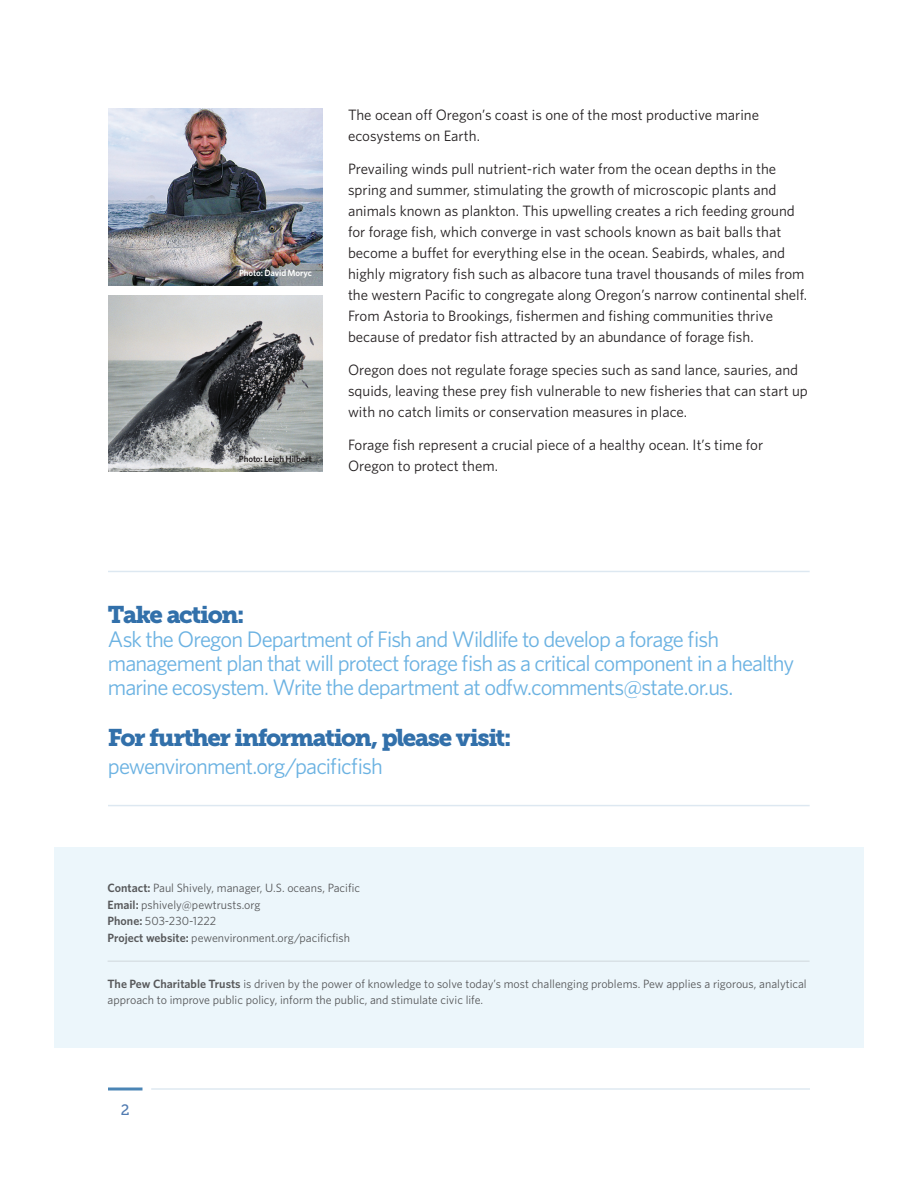
<style>
.page{position:relative;width:918px;height:1188px;background:#fff}
.page>*{position:absolute;margin:0;border:0;box-sizing:border-box;transform-origin:0 0}
.t1{font:24px "Museo Slab 900";letter-spacing:-.055em;color:#3270aa}
.Sub_Header{font:22.5px/24px "Whitney";letter-spacing:-.04em;color:#6bb2e2}
.Body{font:15px/21px "Whitney";color:#231f20}
.t2{font:15px "Museo Slab 500";color:#517bb1}
.Footer_text{font:12px/16.5px "Whitney";color:#57585a}
.Photo_credit{font:600 9px "Whitney";letter-spacing:-.01em;color:#231f20}
.Photo_credit-2{font:600 9px "Whitney";letter-spacing:-.015em;color:#fff}
.s1{font-weight:600}
</style>
<div class="page">
<hr style="left:151px;top:1088px;width:659px;height:2px;background:#1e67a3">
<hr style="left:108px;top:1088px;width:34px;height:2px;background:#1e67a3">
<img style="left:108px;top:108px;width:215px;height:178px">
<img style="left:108px;top:296px;width:215px;height:176px">
<hr style="left:108px;top:571px;width:702px;height:1px;background:#1e67a3">
<hr style="left:108px;top:805px;width:702px;height:1px;background:#1e67a3">
<div style="left:54px;top:847px;width:810px;height:200px;background:#ecf6fb"></div>
<hr style="left:108px;top:961px;width:702px;height:1px;background:#231f20">
<p class="Photo_credit-2" style="left:239px;top:267px;width:74px">Photo: David Moryc</p>
<p class="Photo_credit" style="left:239px;top:453px;width:75px">Photo: Leigh Hilbert</p>
<p class="Body" style="left:348px;top:104px;width:413px">The ocean off Oregon’s coast is one of the most productive marine ecosystems on Earth.</p>
<p class="Body" style="left:348px;top:158px;width:461px">Prevailing winds pull nutrient-rich water from the ocean depths in the spring and summer, stimulating the growth of microscopic plants and animals known as plankton. This upwelling creates a rich feeding ground for forage fish, which converge in vast schools known as bait balls that become a buffet for everything else in the ocean. Seabirds, whales, and highly migratory fish such as albacore tuna travel thousands of miles from the western Pacific to congregate along Oregon’s narrow continental shelf.<br>From Astoria to Brookings, fishermen and fishing communities thrive because of predator fish attracted by an abundance of forage fish.</p>
<p class="Body" style="left:348px;top:359px;width:461px">Oregon does not regulate forage species such as sand lance, sauries, and squids, leaving these prey fish vulnerable to new fisheries that can start up with no catch limits or conservation measures in place.</p>
<p class="Body" style="left:348px;top:434px;width:417px">Forage fish represent a crucial piece of a healthy ocean. It’s time for<br>Oregon to protect them.</p>
<h1 class="t1" style="left:108px;top:600px;width:138px">Take action:</h1>
<h1 class="Sub_Header" style="left:108px;top:626px;width:688px">Ask the Oregon Department of Fish and Wildlife to develop a forage fish management plan that will protect forage fish as a critical component in a healthy marine ecosystem. Write the department at odfw.comments@state.or.us.</h1>
<h1 class="t1" style="left:108px;top:723px;width:405px">For further information, please visit:</h1>
<p class="Sub_Header" style="left:108px;top:754px;width:277px">pewenvironment.org/pacificfish</p>
<p class="Footer_text" style="left:108px;top:880px;width:254px"><span class="s1">Contact:</span> Paul Shively, manager, U.S. oceans, Pacific<br><span class="s1">Email:</span> pshively@pewtrusts.org</p>
<p class="Footer_text" style="left:108px;top:913px;width:244px"><span class="s1">Phone:</span> 503-230-1222<br><span class="s1">Project website:</span> pewenvironment.org/pacificfish</p>
<p class="Footer_text" style="left:108px;top:975px;width:701px"><span class="s1">The Pew Charitable Trusts</span> is driven by the power of knowledge to solve today’s most challenging problems. Pew applies a rigorous, analytical approach to improve public policy, inform the public, and stimulate civic life.</p>
<p class="t2" style="left:121px;top:1101px;width:10px">2</p>
</div>
